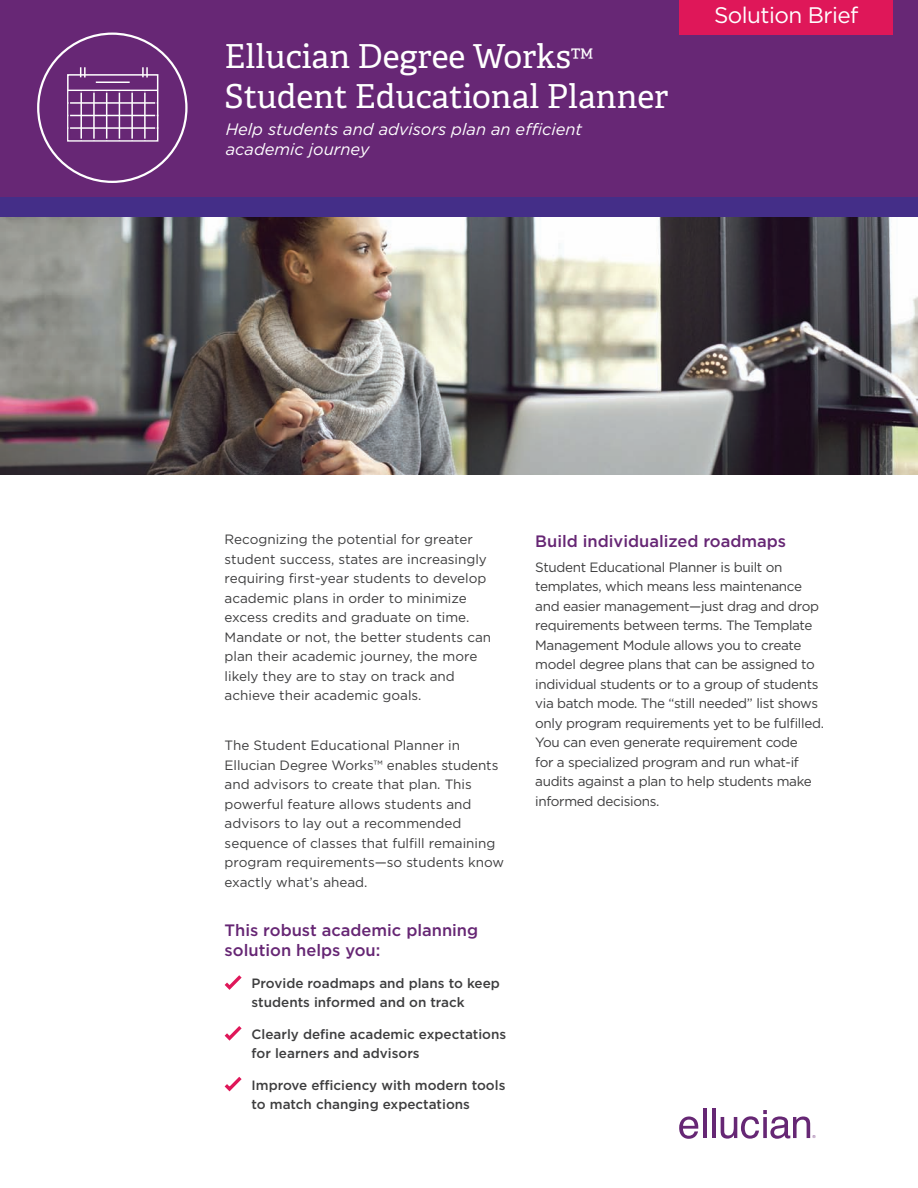
<style>
.page{position:relative;width:918px;height:1188px;background:#fff}
.page>*{position:absolute;margin:0;border:0;box-sizing:border-box;transform-origin:0 0}
.t1{font:33px/39.6px "Adelle";color:#fff}
.t2{font:22.5px "Gotham";letter-spacing:-.025em;color:#fff}
.t3{font:500 16.5px/19.5px "Gotham";color:#662674}
.t4{font:italic 16.5px/19.8px "Gotham";color:#fff}
.t5{font:13.5px/19.5px "Gotham";color:#3e3e3f}
.t6{font:13.5px/19.5px "Gotham";letter-spacing:-.02em;color:#3e3e3f}
.t7{font:500 13.5px/19.5px "Gotham";color:#3e3e3f}
.s1{font-size:27px}
</style>
<div class="page">
<img style="left:0;top:216px;width:918px;height:258px">
<div style="left:0;top:0;width:918px;height:198px;background:#672775"></div>
<div style="left:0;top:197px;width:918px;height:19px;background:#442e88"></div>
<svg style="left:679px;top:1117px;width:19px;height:22px"></svg>
<hr style="left:703px;top:1108px;width:3px;height:30px;background:#662774">
<hr style="left:712px;top:1108px;width:3px;height:30px;background:#662774">
<svg style="left:721px;top:1110px;width:95px;height:29px"></svg>
<div style="left:679px;top:0;width:214px;height:34px;background:#df1759"></div>
<svg style="left:224px;top:975px;width:18px;height:15px"></svg>
<svg style="left:224px;top:1026px;width:18px;height:15px"></svg>
<svg style="left:224px;top:1076px;width:18px;height:16px"></svg>
<svg style="left:67px;top:67px;width:92px;height:75px"></svg>
<div style="left:69px;top:91px;width:88px;height:49px;border:2px solid #662674"></div>
<h1 class="t1" style="left:225px;top:35px;width:445px">Ellucian Degree Works<span class="s1">™<br></span>Student Educational Planner</h1>
<p class="t4" style="left:226px;top:119px;width:358px">Help students and advisors plan an efficient academic journey</p>
<h2 class="t2" style="left:714px;top:1px;width:146px">Solution Brief</h2>
<p class="t5" style="left:225px;top:530px;width:268px">Recognizing the potential for greater student success, states are increasingly requiring first-year students to develop academic plans in order to minimize excess credits and graduate on time.<br>Mandate or not, the better students can plan their academic journey, the more likely they are to stay on track and achieve their academic goals.</p>
<p class="t5" style="left:225px;top:735px;width:281px">The Student Educational Planner in Ellucian Degree Works™ enables students and advisors to create that plan. This powerful feature allows students and advisors to lay out a recommended sequence of classes that fulfill remaining program requirements—so students know exactly what’s ahead.</p>
<p class="t3" style="left:225px;top:921px;width:255px">This robust academic planning solution helps you:</p>
<p class="t7" style="left:252px;top:973px;width:250px">Provide roadmaps and plans to keep students informed and on track</p>
<p class="t7" style="left:252px;top:1024px;width:256px">Clearly define academic expectations for learners and advisors</p>
<p class="t7" style="left:252px;top:1075px;width:255px">Improve efficiency with modern tools to match changing expectations</p>
<p class="t3" style="left:535px;top:531px;width:252px">Build individualized roadmaps</p>
<p class="t6" style="left:535px;top:557px;width:290px">Student Educational Planner is built on templates, which means less maintenance and easier management—just drag and drop requirements between terms. The Template Management Module allows you to create model degree plans that can be assigned to individual students or to a group of students via batch mode. The “still needed” list shows only program requirements yet to be fulfilled.<br>You can even generate requirement code<br>for a specialized program and run what-if audits against a plan to help students make informed decisions.</p>
</div>
